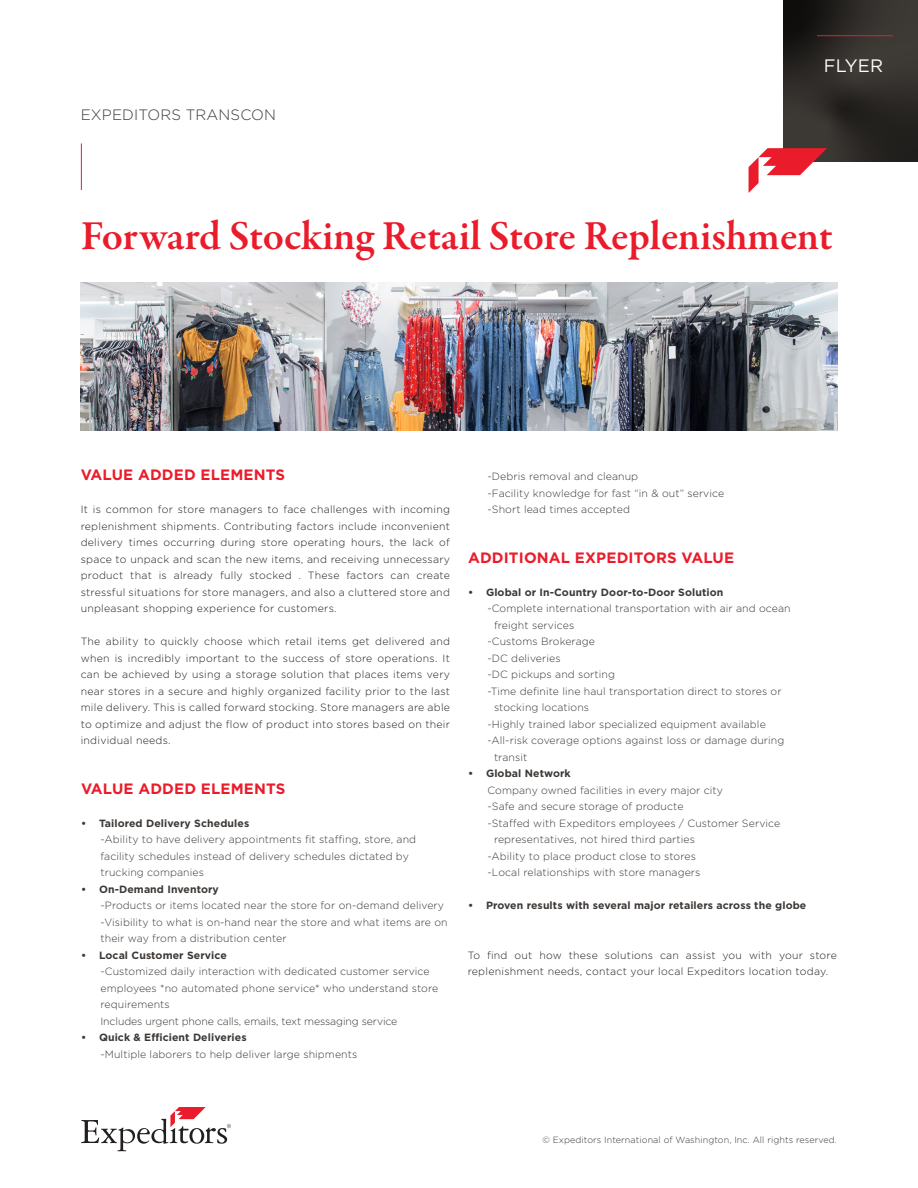
<style>
.page{position:relative;width:918px;height:1188px;background:#fff}
.page>*{position:absolute;margin:0;border:0;box-sizing:border-box;transform-origin:0 0}
.t1{font:600 42px "Garamond Premr Pro";letter-spacing:-.005em;color:#ea1c2b}
.t2{font:18px "Gotham";letter-spacing:.01em;color:#fff}
.Subheader{font:700 15px "Gotham";letter-spacing:.01em;color:#ea1c2b}
.Publishing_Group_Tit{font:300 15px "Gotham";letter-spacing:.01em;color:#3c3835}
.List_-_Bullets{font:300 10.5px/16.5px "Gotham";letter-spacing:.01em;color:#3c3835}
.t3{font:300 10.5px/16.5px "Gotham";letter-spacing:.025em;color:#231f20;text-align:justify}
.t4{font:700 10.5px "Gotham";letter-spacing:.01em;color:#3c3835}
.List_-_Bullets-2{font:300 10.5px "Gotham";letter-spacing:-.01em;color:#3c3835}
.t5{font:300 9px "Gotham";letter-spacing:.01em;color:#3c3835}
</style>
<div class="page">
<img style="left:81px;top:282px;width:756px;height:148px">
<svg style="left:81px;top:1107px;width:150px;height:44px"></svg>
<img style="left:783px;top:0;width:135px;height:162px">
<hr style="left:817px;top:35px;width:76px;height:1px;background:#ea1c2b">
<hr style="left:81px;top:143px;width:1px;height:47px;background:#ea1c2b">
<svg style="left:749px;top:148px;width:78px;height:45px"></svg>
<p class="Publishing_Group_Tit" style="left:81px;top:105px;width:197px">EXPEDITORS TRANSCON</p>
<p class="t2" style="left:824px;top:54px;width:61px">FLYER</p>
<p class="t1" style="left:81px;top:210px;width:753px">Forward Stocking Retail Store Replenishment</p>
<p class="Subheader" style="left:81px;top:465px;width:206px">VALUE ADDED ELEMENTS</p>
<p class="t3" style="left:81px;top:501px;width:371px">It is common for store managers to face challenges with incoming replenishment shipments. Contributing factors include inconvenient delivery times occurring during store operating hours, the lack of space to unpack and scan the new items, and receiving unnecessary product that is already fully stocked . These factors can create stressful situations for store managers, and also a cluttered store and unpleasant shopping experience for customers.</p>
<p class="t3" style="left:81px;top:633px;width:371px">The ability to quickly choose which retail items get delivered and when is incredibly important to the success of store operations. It can be achieved by using a storage solution that places items very near stores in a secure and highly organized facility prior to the last mile delivery. This is called forward stocking. Store managers are able to optimize and adjust the flow of product into stores based on their individual needs.</p>
<p class="Subheader" style="left:81px;top:778px;width:206px">VALUE ADDED ELEMENTS</p>
<p class="t4" style="left:81px;top:816px;width:170px">• Tailored Delivery Schedules</p>
<p class="List_-_Bullets" style="left:100px;top:831px;width:317px">-Ability to have delivery appointments fit staffing, store, and facility schedules instead of delivery schedules dictated by trucking companies</p>
<p class="t4" style="left:81px;top:882px;width:139px">• On-Demand Inventory</p>
<p class="List_-_Bullets" style="left:100px;top:897px;width:345px">-Products or items located near the store for on-demand delivery</p>
<p class="List_-_Bullets" style="left:100px;top:913px;width:349px">-Visibility to what is on-hand near the store and what items are on their way from a distribution center</p>
<p class="t4" style="left:81px;top:948px;width:147px">• Local Customer Service</p>
<p class="List_-_Bullets" style="left:100px;top:963px;width:339px">-Customized daily interaction with dedicated customer service employees *no automated phone service* who understand store requirements</p>
<p class="List_-_Bullets-2" style="left:100px;top:1014px;width:298px">Includes urgent phone calls, emails, text messaging service</p>
<p class="t4" style="left:81px;top:1030px;width:167px">• Quick &amp; Efficient Deliveries</p>
<p class="List_-_Bullets" style="left:100px;top:1045px;width:258px">-Multiple laborers to help deliver large shipments</p>
<p class="List_-_Bullets" style="left:488px;top:468px;width:152px">-Debris removal and cleanup</p>
<p class="List_-_Bullets" style="left:488px;top:484px;width:238px">-Facility knowledge for fast “in &amp; out” service</p>
<p class="List_-_Bullets" style="left:488px;top:501px;width:144px">-Short lead times accepted</p>
<p class="Subheader" style="left:468px;top:547px;width:268px">ADDITIONAL EXPEDITORS VALUE</p>
<p class="t4" style="left:468px;top:585px;width:257px">• Global or In-Country Door-to-Door Solution</p>
<p class="List_-_Bullets" style="left:494px;top:600px;width:298px;text-indent:-7px">-Complete international transportation with air and ocean freight services</p>
<p class="List_-_Bullets" style="left:488px;top:633px;width:109px">-Customs Brokerage</p>
<p class="List_-_Bullets" style="left:488px;top:649px;width:75px">-DC deliveries</p>
<p class="List_-_Bullets" style="left:488px;top:666px;width:129px">-DC pickups and sorting</p>
<p class="List_-_Bullets" style="left:494px;top:682px;width:289px;text-indent:-7px">-Time definite line haul transportation direct to stores or stocking locations</p>
<p class="List_-_Bullets" style="left:488px;top:715px;width:280px">-Highly trained labor specialized equipment available</p>
<p class="List_-_Bullets" style="left:494px;top:732px;width:292px;text-indent:-7px">-All-risk coverage options against loss or damage during transit</p>
<p class="t4" style="left:468px;top:766px;width:104px">• Global Network</p>
<p class="List_-_Bullets" style="left:488px;top:781px;width:237px">Company owned facilities in every major city</p>
<p class="List_-_Bullets" style="left:488px;top:798px;width:198px">-Safe and secure storage of producte</p>
<p class="List_-_Bullets" style="left:494px;top:814px;width:288px;text-indent:-7px">-Staffed with Expeditors employees / Customer Service representatives, not hired third parties</p>
<p class="List_-_Bullets" style="left:488px;top:847px;width:210px">-Ability to place product close to stores</p>
<p class="List_-_Bullets" style="left:488px;top:864px;width:214px">-Local relationships with store managers</p>
<p class="t4" style="left:468px;top:898px;width:340px">• Proven results with several major retailers across the globe</p>
<p class="t3" style="left:468px;top:946px;width:371px">To find out how these solutions can assist you with your store replenishment needs, contact your local Expeditors location today.</p>
<p class="t5" style="left:542px;top:1134px;width:296px">© Expeditors International of Washington, Inc. All rights reserved.</p>
</div>
